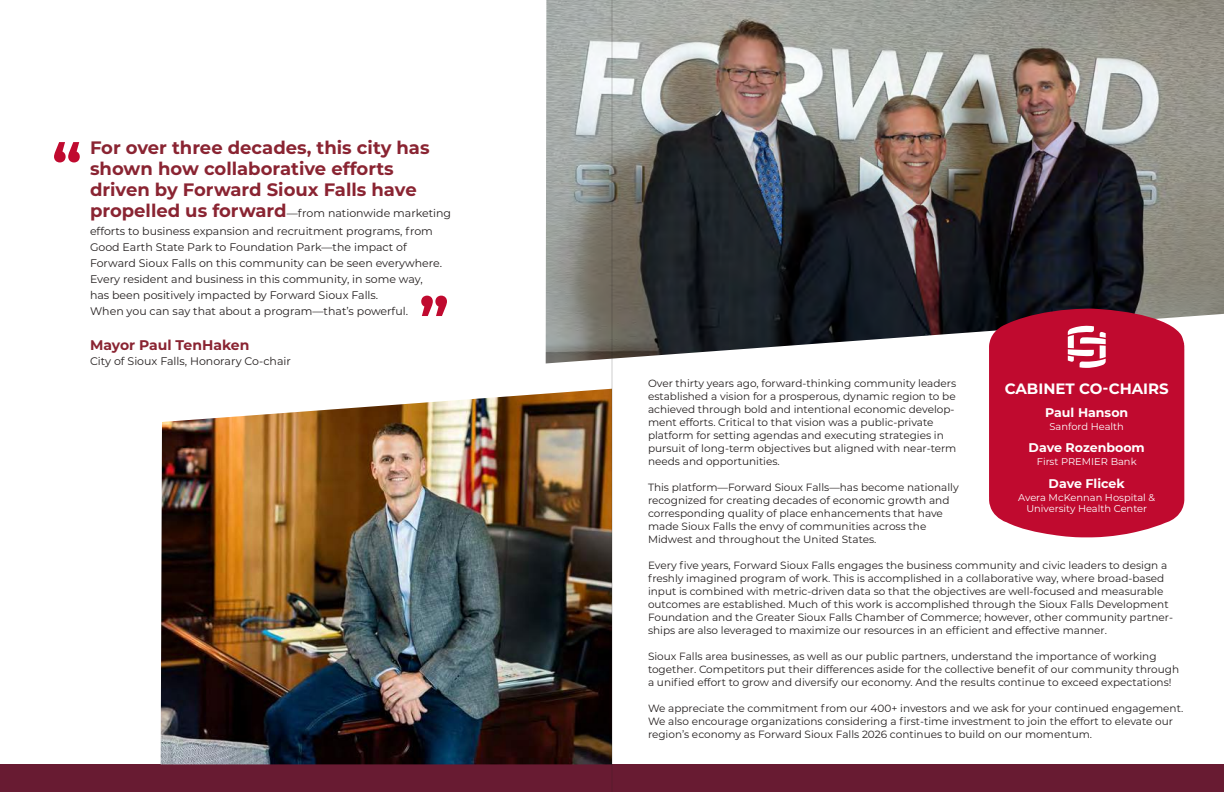
<style>
.page{position:relative;width:1224px;height:792px;background:#fff}
.page>*{position:absolute;margin:0;border:0;box-sizing:border-box;transform-origin:0 0}
.t1{font:700 60px "Montserrat";color:#c00a2f}
.t2{font:700 18px/21px "Montserrat";color:#8a2432}
.t3{font:700 15px "Montserrat";color:#fff}
.t4{font:700 14px "Montserrat";color:#8a2432}
.t5{font:700 12.6px "Montserrat";color:#fff}
.t6{font:11px/16px "Montserrat";color:#241f1f}
.t7{font:10.5px/13px "Montserrat";color:#241f1f}
.t8{font:9.9px/10.8px "Montserrat";color:#fff;text-align:center}
.s1{font-weight:700;font-size:18px;color:#8a2432}
</style>
<div class="page">
<div style="left:0;top:764px;width:1224px;height:28px;background:#681b32"></div>
<img style="left:546px;top:0;width:678px;height:363px">
<img style="left:161px;top:389px;width:451px;height:375px">
<svg style="left:989px;top:309px;width:196px;height:228px;background:#be1538"></svg>
<svg style="left:1068px;top:325px;width:38px;height:43px"></svg>
<hr style="left:612px;top:0;width:1px;height:792px;background:#241f1f">
<h1 class="t1" style="left:52px;top:122px;width:31px">“</h1>
<h2 class="t2" style="left:90px;top:136px;width:341px">For over three decades, this city has shown how collaborative efforts driven by Forward Sioux Falls have</h2>
<p class="t6" style="left:90px;top:204px;width:363px;line-height:18px"><span class="s1">propelled us forward</span>—from nationwide marketing efforts to business expansion and recruitment programs, from</p>
<p class="t6" style="left:90px;top:239px;width:354px">Good Earth State Park to Foundation Park—the impact of Forward Sioux Falls on this community can be seen everywhere.<br>Every resident and business in this community, in some way, has been positively impacted by Forward Sioux Falls.<br>When you can say that about a program—that’s powerful.</p>
<h1 class="t1" style="left:419px;top:276px;width:31px">”</h1>
<h3 class="t4" style="left:90px;top:335px;width:161px">Mayor Paul TenHaken</h3>
<p class="t6" style="left:90px;top:353px;width:202px">City of Sioux Falls, Honorary Co-chair</p>
<p class="t7" style="left:648px;top:376px;width:310px">Over thirty years ago, forward-thinking community leaders established a vision for a prosperous, dynamic region to be achieved through bold and intentional economic develop&shy;ment efforts. Critical to that vision was a public-private platform for setting agendas and executing strategies in pursuit of long-term objectives but aligned with near-term needs and opportunities.</p>
<p class="t7" style="left:648px;top:480px;width:312px">This platform—Forward Sioux Falls—has become nationally recognized for creating decades of economic growth and corresponding quality of place enhancements that have made Sioux Falls the envy of communities across the Midwest and throughout the United States.</p>
<p class="t7" style="left:648px;top:558px;width:527px">Every five years, Forward Sioux Falls engages the business community and civic leaders to design a freshly imagined program of work. This is accomplished in a collaborative way, where broad-based input is combined with metric-driven data so that the objectives are well-focused and measurable outcomes are established. Much of this work is accomplished through the Sioux Falls Development Foundation and the Greater Sioux Falls Chamber of Commerce; however, other community partner&shy;ships are also leveraged to maximize our resources in an efficient and effective manner.</p>
<p class="t7" style="left:648px;top:649px;width:533px">Sioux Falls area businesses, as well as our public partners, understand the importance of working together. Competitors put their differences aside for the collective benefit of our community through a unified effort to grow and diversify our economy. And the results continue to exceed expectations!</p>
<p class="t7" style="left:648px;top:701px;width:537px">We appreciate the commitment from our 400+ investors and we ask for your continued engagement.<br>We also encourage organizations considering a first-time investment to join the effort to elevate our region’s economy as Forward Sioux Falls 2026 continues to build on our momentum.</p>
<h3 class="t3" style="left:1005px;top:378px;width:166px">CABINET CO-CHAIRS</h3>
<p class="t5" style="left:1045px;top:403px;width:85px">Paul Hanson</p>
<p class="t8" style="left:1050px;top:421px;width:76px">Sanford Health</p>
<p class="t5" style="left:1029px;top:438px;width:118px">Dave Rozenboom</p>
<p class="t8" style="left:1037px;top:456px;width:101px">First PREMIER Bank</p>
<p class="t5" style="left:1049px;top:474px;width:78px">Dave Flicek</p>
<p class="t8" style="left:1018px;top:492px;width:138px">Avera McKennan Hospital &amp;<br>University Health Center</p>
</div>
